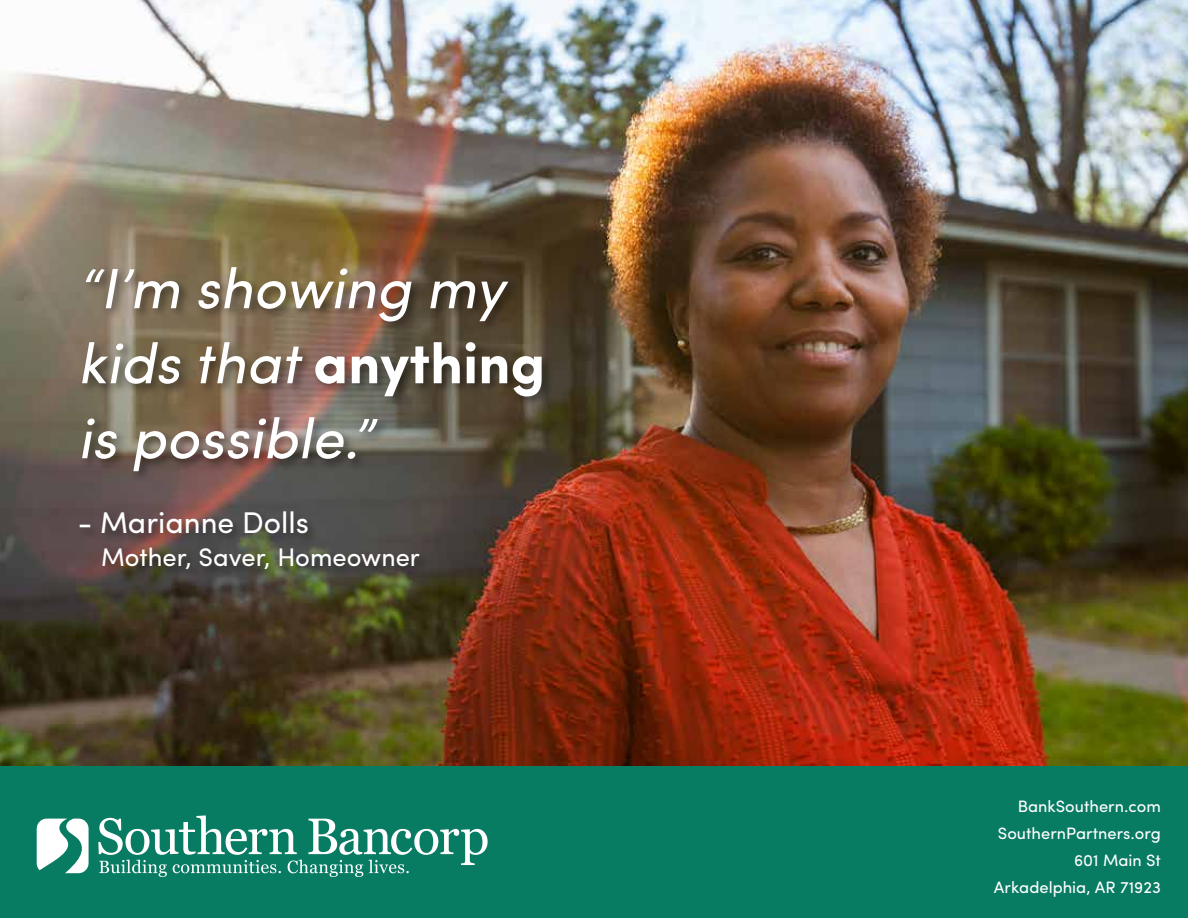
<style>
.page{position:relative;width:1188px;height:918px;background:#fff}
.page>*{position:absolute;margin:0;border:0;box-sizing:border-box;transform-origin:0 0}
.t1{font:italic 57px/75px "Sofia Pro";color:#fff}
.t2{font:30px "Sofia Pro";color:#fff}
.t3{font:25.5px "Sofia Pro";color:#fff}
.t4{font:16.5px/27px "Sofia Pro";color:#fff;text-align:right}
.s1{font-weight:700;font-style:normal}
</style>
<div class="page">
<img style="left:0;top:0;width:1188px;height:766px">
<div style="left:0;top:766px;width:1188px;height:152px;background:#087b63"></div>
<svg style="left:37px;top:819px;width:52px;height:54px"></svg>
<svg style="left:98px;top:815px;width:390px;height:62px"></svg>
<div style="left:77px;top:264px;width:478px;height:318px;background:#000;opacity:.5"></div>
<h1 class="t1" style="left:78px;top:247px;width:469px">“I’m showing my kids that <span class="s1">anything </span>is possible.”</h1>
<h2 class="t2" style="left:78px;top:501px;width:233px">- Marianne Dolls</h2>
<h3 class="t3" style="left:101px;top:538px;width:320px">Mother, Saver, Homeowner</h3>
<p class="t4" style="left:994px;top:791px;width:169px">BankSouthern.com<br>SouthernPartners.org<br>601 Main St<br>Arkadelphia, AR 71923</p>
</div>
